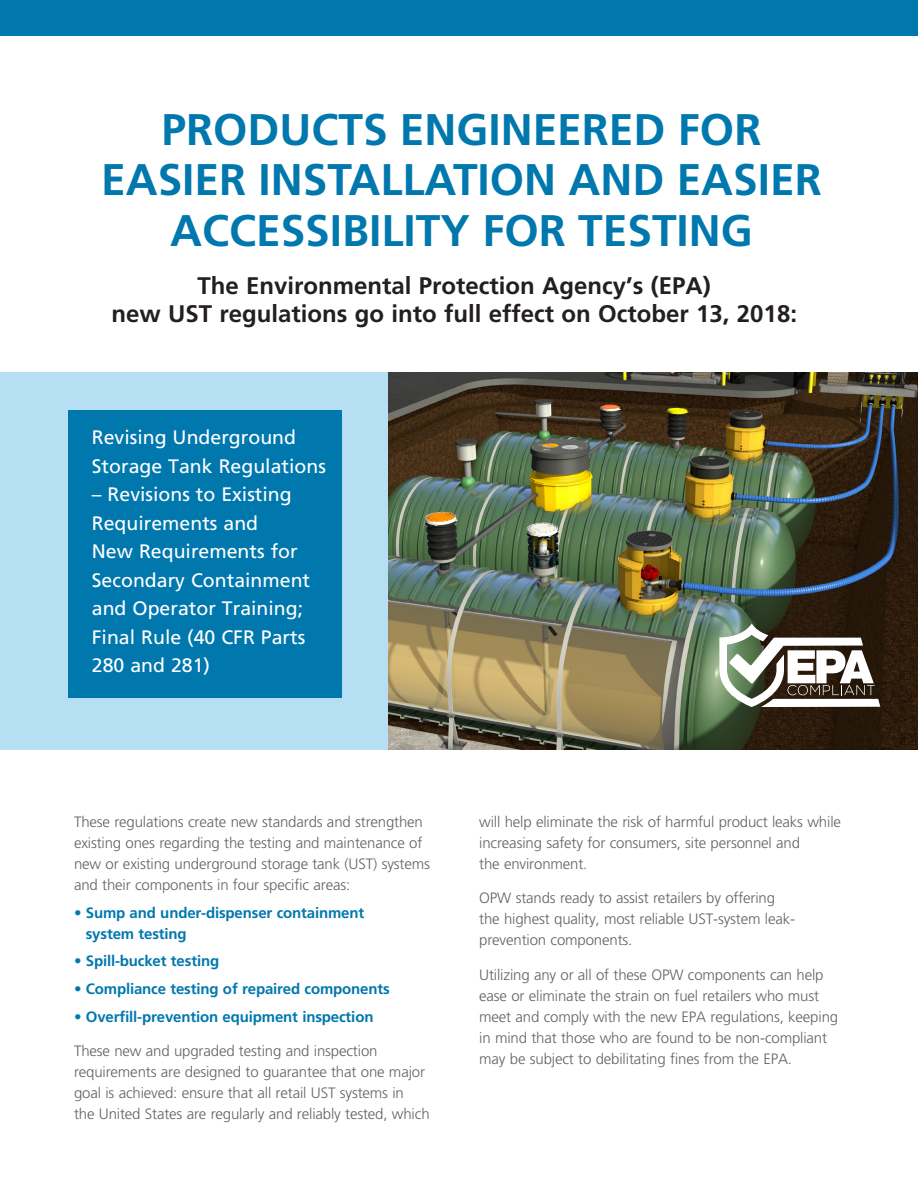
<style>
.page{position:relative;width:918px;height:1188px;background:#fff}
.page>*{position:absolute;margin:0;border:0;box-sizing:border-box;transform-origin:0 0}
.t1{font:700 44.25px/50.8px "Frutiger";color:#0078ae;text-align:center}
.t2{font:700 24px "Frutiger";color:#231f20}
.t3{font:19.5px/28.5px "Frutiger";color:#fff}
.t4{font:300 15px/21px "Frutiger";letter-spacing:-.01em;color:#636366}
.t5{font:700 15px/21px "Frutiger";letter-spacing:-.01em;color:#0078ae}
</style>
<div class="page">
<div style="left:0;top:372px;width:395px;height:377px;background:#b6dff4"></div>
<div style="left:69px;top:410px;width:273px;height:287px;background:#0078ae"></div>
<img style="left:389px;top:372px;width:529px;height:377px">
<div style="left:0;top:0;width:918px;height:36px;background:#0078ae"></div>
<svg style="left:719px;top:623px;width:161px;height:84px"></svg>
<p class="t1" style="left:162px;top:104px;width:601px">PRODUCTS ENGINEERED FOR</p>
<p class="t1" style="left:101px;top:155px;width:722px">EASIER INSTALLATION AND EASIER<br>ACCESSIBILITY FOR TESTING</p>
<p class="t2" style="left:197px;top:271px;width:515px">The Environmental Protection Agency’s (EPA)</p>
<p class="t2" style="left:111px;top:300px;width:687px">new UST regulations go into full effect on October 13, 2018:</p>
<p class="t3" style="left:92px;top:423px;width:236px">Revising Underground<br>Storage Tank Regulations</p>
<p class="t3" style="left:92px;top:480px;width:220px">– Revisions to Existing<br>Requirements and<br>New Requirements for<br>Secondary Containment and Operator Training;<br>Final Rule (40 CFR Parts<br>280 and 281)</p>
<p class="t4" style="left:74px;top:811px;width:357px">These regulations create new standards and strengthen existing ones regarding the testing and maintenance of new or existing underground storage tank (UST) systems and their components in four specific areas:</p>
<p class="t5" style="left:86px;top:902px;width:280px;text-indent:-12px">• Sump and under-dispenser containment system testing</p>
<p class="t5" style="left:74px;top:951px;width:147px">• Spill-bucket testing</p>
<p class="t5" style="left:74px;top:978px;width:317px">• Compliance testing of repaired components</p>
<p class="t5" style="left:74px;top:1006px;width:301px">• Overfill-prevention equipment inspection</p>
<p class="t4" style="left:74px;top:1041px;width:357px">These new and upgraded testing and inspection requirements are designed to guarantee that one major goal is achieved: ensure that all retail UST systems in<br>the United States are regularly and reliably tested, which</p>
<p class="t4" style="left:479px;top:811px;width:363px">will help eliminate the risk of harmful product leaks while increasing safety for consumers, site personnel and<br>the environment.</p>
<p class="t4" style="left:479px;top:888px;width:317px">OPW stands ready to assist retailers by offering the highest quality, most reliable UST-system leak&shy;prevention components.</p>
<p class="t4" style="left:479px;top:964px;width:360px">Utilizing any or all of these OPW components can help ease or eliminate the strain on fuel retailers who must meet and comply with the new EPA regulations, keeping in mind that those who are found to be non-compliant may be subject to debilitating fines from the EPA.</p>
</div>
